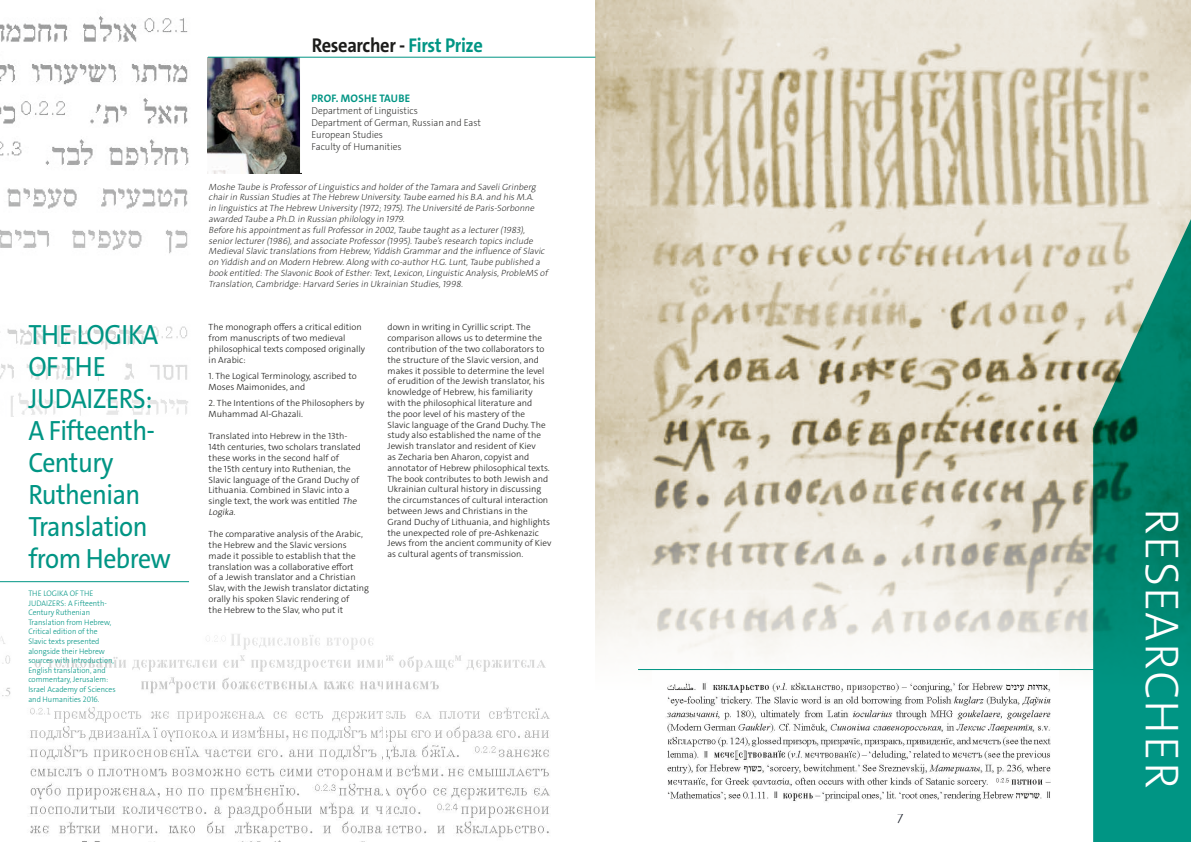
<style>
.page{position:relative;width:1191px;height:842px;background:#fff}
.page>*{position:absolute;margin:0;border:0;box-sizing:border-box;transform-origin:0 0}
.t1{font:300 48px "The Sans C4 s";color:#fff}
.t2{font:28px/32px "The Sans C4 s";letter-spacing:-.02em;color:#009584;scale:.92 1}
.t3{font:700 20px "The Sans C4 s";letter-spacing:-.02em;color:#1c1c1a;scale:.92 1}
.t4{font:13.3px "Century Gothic";color:#20252f;scale:.95 1}
.t5{font:700 11px "The Sans C4 s";letter-spacing:.025em;color:#009584;scale:.96 1}
.t6{font:200 10px/12px "The Sans C4 s";color:#1c1c1a;scale:.95 1}
.t7{font:300 9px/10.8px "The Sans C4 s";color:#1c1c1a}
.t8{font:italic 200 9px/10.8px "The Sans C4 s";letter-spacing:-.02em;color:#1c1c1a}
.t9{font:300 8px/9.6px "The Sans C4 s";color:#009584;scale:.95 1}
.s1{color:#009584}
.s2{font-style:italic}
</style>
<div class="page">
<img style="left:0;top:16px;width:189px;height:401px">
<img style="left:595px;top:0;width:596px;height:671px">
<svg style="left:1093px;top:189px;width:98px;height:653px;background:#2f9884"></svg>
<img style="left:208px;top:58px;width:92px;height:115px">
<img style="left:0;top:634px;width:550px;height:208px">
<div style="left:24px;top:320px;width:151px;height:253px;background:#fff"></div>
<hr style="left:383px;top:574px;width:3px;height:268px;background:#fff">
<img style="left:652px;top:670px;width:406px;height:132px">
<hr style="left:638px;top:669px;width:456px;height:1px;background:#009584">
<hr style="left:208px;top:57px;width:387px;height:1px;background:#009584">
<hr style="left:0;top:581px;width:189px;height:1px;background:#009584">
<h2 class="t2" style="left:28px;top:319px;width:157px">THE LOGIKA<br>OF THE<br>JUDAIZERS:<br>A Fifteenth-<br>Century<br>Ruthenian<br>Translation from Hebrew</h2>
<p class="t9" style="left:28px;top:589px;width:93px">THE LOGIKA OF THE<br>JUDAIZERS: A Fifteenth-<br>Century Ruthenian<br>Translation from Hebrew,<br>Critical edition of the<br>Slavic texts presented alongside their Hebrew sources with Introduction,<br>English translation, and commentary, Jerusalem:<br>Israel Academy of Sciences and Humanities 2016.</p>
<h3 class="t3" style="left:312px;top:33px;width:187px">Researcher - <span class="s1">First Prize</span></h3>
<p class="t5" style="left:311px;top:92px;width:104px">PROF. Moshe Taube</p>
<p class="t6" style="left:311px;top:105px;width:180px">Department of Linguistics<br>Department of German, Russian and East<br>European Studies<br>Faculty of Humanities</p>
<p class="t8" style="left:209px;top:181px;width:341px">Moshe Taube is Professorof Linguistics and holderof the Tamara and SaveliGrinberg chairin Russian Studies atThe Hebrew University.Taube earned his B.A.and his M.A.<br>in linguistics atThe Hebrew University (1972;1975).The Université de Paris-Sorbonne awarded Taube a Ph.D.in Russian philology in 1979.<br>Before his appointmentas fullProfessorin 2002,Taube taughtas a lecturer(1983), seniorlecturer(1986),and associate Professor(1995).Taube’s research topics include MedievalSlavic translations from Hebrew,Yiddish Grammarand the influence of Slavic on Yiddish and on Modern Hebrew.Along with co-authorH.G.Lunt,Taube published a book entitled:The Slavonic Book of Esther:Text,Lexicon,Linguistic Analysis,ProbleMS of Translation,Cambridge:Harvard Series in Ukrainian Studies,1998.</p>
<p class="t7" style="left:387px;top:322px;width:165px">down in writing in Cyrillic script. The comparison allows us to determine the contribution of the two collaborators to the structure of the Slavic version, and makes it possible to determine the level of erudition of the Jewish translator, his knowledge of Hebrew, his familiarity with the philosophical literature and<br>the poor level of his mastery of the<br>Slavic language of the Grand Duchy. The study also established the name of the Jewish translator and resident of Kiev<br>as Zecharia ben Aharon, copyist and annotator of Hebrew philosophical texts.<br>The book contributes to both Jewish and Ukrainian cultural history in discussing the circumstances of cultural interaction between Jews and Christians in the Grand Duchy of Lithuania, and highlights the unexpected role of pre-Ashkenazic Jews from the ancient community of Kiev as cultural agents of transmission.</p>
<p class="t7" style="left:209px;top:322px;width:158px">The monograph offers a critical edition from manuscripts of two medieval philosophical texts composed originally in Arabic:</p>
<p class="t7" style="left:209px;top:371px;width:149px">1. The Logical Terminology, ascribed to<br>Moses Maimonides, and</p>
<p class="t7" style="left:209px;top:398px;width:157px">2. The Intentions of the Philosophers by<br>Muhammad Al-Ghazali.</p>
<p class="t7" style="left:209px;top:431px;width:154px">Translated into Hebrew in the 13th-14th centuries, two scholars translated these works in the second half of<br>the 15th century into Ruthenian, the Slavic language of the Grand Duchy of Lithuania. Combined in Slavic into a single text, the work was entitled <span class="s2">The Logika.</span></p>
<p class="t7" style="left:209px;top:529px;width:162px">The comparative analysis of the Arabic, the Hebrew and the Slavic versions made it possible to establish that the translation was a collaborative effort<br>of a Jewish translator and a Christian Slav, with the Jewish translator dictating orally his spoken Slavic rendering of<br>the Hebrew to the Slav, who put it</p>
<h3 class="t4" style="left:896px;top:810px;width:9px">7</h3>
<h1 class="t1" style="left:1192px;top:508px;width:277px;rotate:90deg">researcher</h1>
</div>
